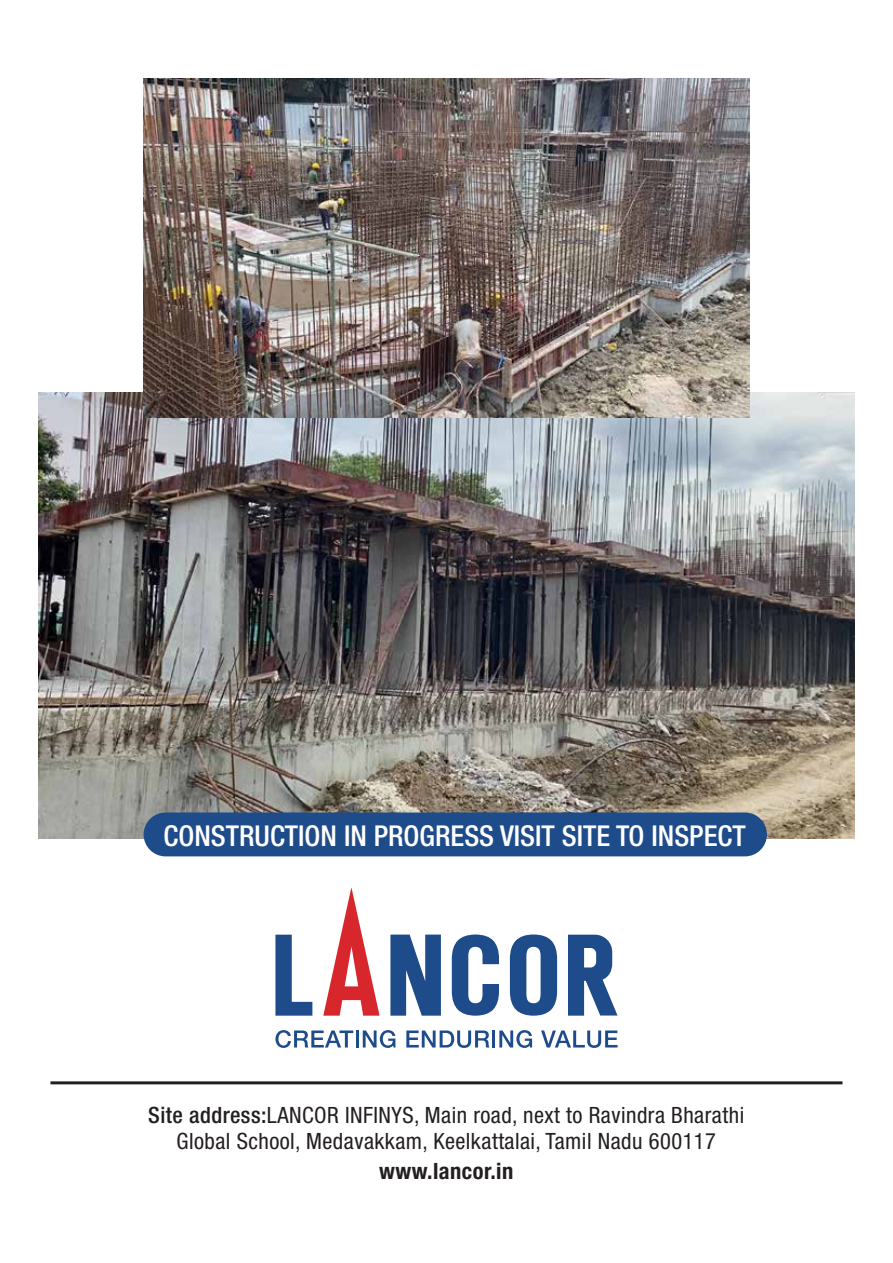
<style>
.page{position:relative;width:893px;height:1263px;background:#fff}
.page>*{position:absolute;margin:0;border:0;box-sizing:border-box;transform-origin:0 0}
.t1{font:500 condensed 28.8px "Helvetica Neue LT Std";color:#fff}
.t2{font:condensed 22.5px/26.5px "Helvetica Neue LT Std";letter-spacing:.02em;color:#231f20;text-align:center}
.t3{font:700 condensed 22.5px "Helvetica Neue LT Std";letter-spacing:.02em;color:#231f20}
.s1{font-weight:500}
</style>
<div class="page">
<img style="left:39px;top:392px;width:815px;height:446px">
<svg style="left:390px;top:934px;width:51px;height:82px"></svg>
<svg style="left:275px;top:935px;width:37px;height:81px"></svg>
<svg style="left:452px;top:934px;width:47px;height:82px"></svg>
<svg style="left:510px;top:934px;width:47px;height:82px"></svg>
<svg style="left:568px;top:935px;width:49px;height:81px"></svg>
<svg style="left:323px;top:887px;width:57px;height:129px"></svg>
<svg style="left:275px;top:1030px;width:78px;height:18px"></svg>
<hr style="left:356px;top:1030px;width:3px;height:17px;background:#1e4b8a">
<svg style="left:363px;top:1030px;width:32px;height:18px"></svg>
<svg style="left:406px;top:1030px;width:83px;height:18px"></svg>
<hr style="left:492px;top:1030px;width:3px;height:17px;background:#1e4b8a">
<svg style="left:499px;top:1030px;width:33px;height:18px"></svg>
<svg style="left:541px;top:1030px;width:76px;height:18px"></svg>
<hr style="left:50px;top:1081px;width:792px;height:3px;background:#231f20">
<img style="left:144px;top:78px;width:605px;height:340px">
<div style="left:144px;top:812px;width:623px;height:44px;background:#1e4b8a;border-radius:22px"></div>
<p class="t1" style="left:163px;top:818px;width:584px">CONSTRUCTION IN PROGRESS VISIT SITE TO INSPECT</p>
<p class="t2" style="left:148px;top:1101px;width:597px"><span class="s1">Site address:</span>LANCOR INFINYS, Main road, next to Ravindra Bharathi<br>Global School, Medavakkam, Keelkattalai, Tamil Nadu 600117</p>
<p class="t3" style="left:379px;top:1157px;width:136px">www.lancor.in</p>
</div>
